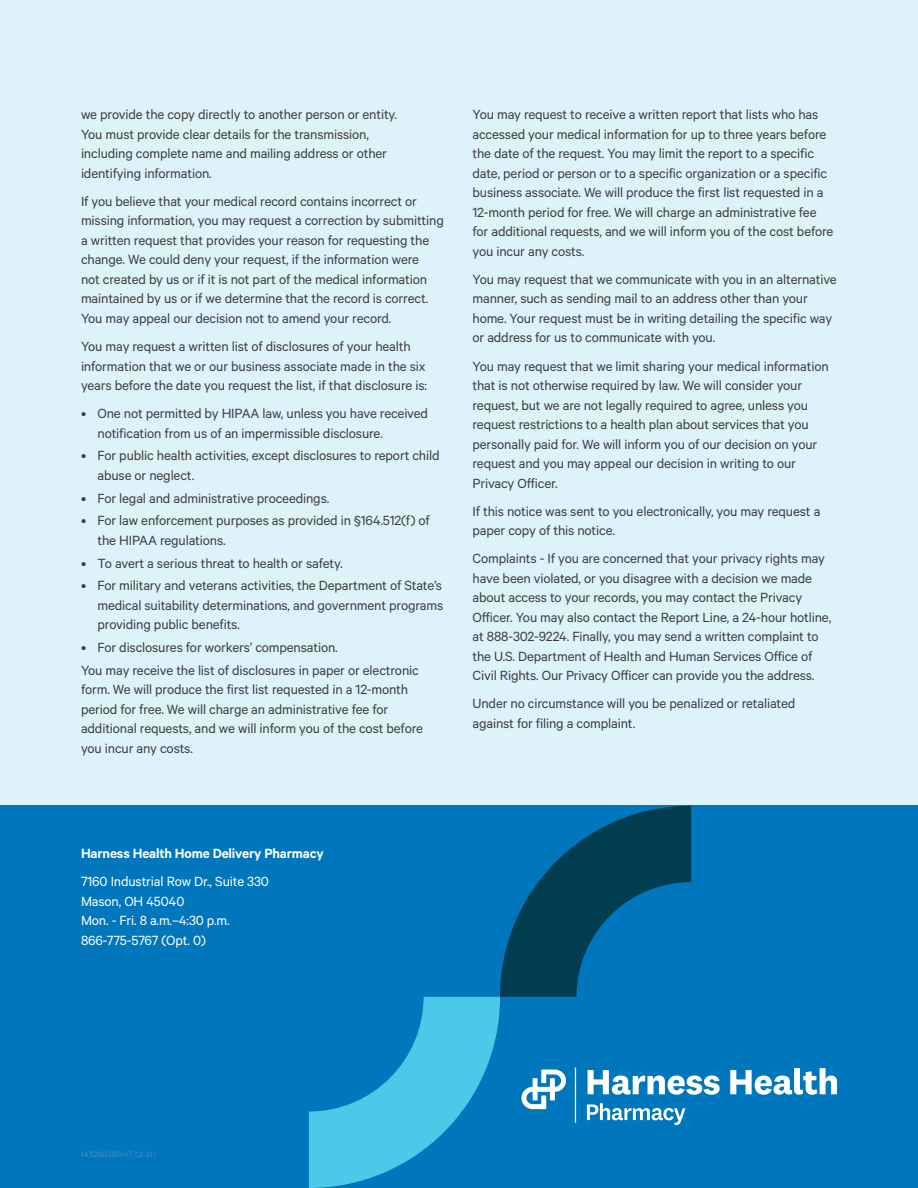
<style>
.page{position:relative;width:918px;height:1188px;background:#fff}
.page>*{position:absolute;margin:0;border:0;box-sizing:border-box;transform-origin:0 0}
.Right_Text{font:15px/19.5px "Calibre";letter-spacing:-.01em;color:#3e3e3f}
.Body_Bullets{font:15px/19.5px "Calibre";letter-spacing:-.01em;color:#3e3e3f}
.Right_Text-2{font:15px "Calibre";letter-spacing:-.01em;color:#fff}
.Right_Text-3{font:600 15px "Calibre";letter-spacing:-.01em;color:#fff}
.Form_number{font:300 7.5px "Gotham";color:#639dd2}
</style>
<div class="page">
<div style="left:0;top:0;width:918px;height:1120px;background:#ddf2f9"></div>
<div style="left:0;top:806px;width:918px;height:382px;background:#0077bd"></div>
<svg style="left:730px;top:1068px;width:107px;height:27px"></svg>
<svg style="left:309px;top:806px;width:411px;height:382px"></svg>
<p class="Right_Text" style="left:81px;top:104px;width:318px">we provide the copy directly to another person or entity.<br>You must provide clear details for the transmission, including complete name and mailing address or other identifying information.</p>
<p class="Right_Text" style="left:81px;top:191px;width:364px">If you believe that your medical record contains incorrect or missing information, you may request a correction by submitting a written request that provides your reason for requesting the change. We could deny your request, if the information were<br>not created by us or if it is not part of the medical information maintained by us or if we determine that the record is correct.<br>You may appeal our decision not to amend your record.</p>
<p class="Right_Text" style="left:81px;top:336px;width:348px">You may request a written list of disclosures of your health information that we or our business associate made in the six years before the date you request the list, if that disclosure is:</p>
<p class="Body_Bullets" style="left:98px;top:403px;width:332px;text-indent:-16px">• One not permitted by HIPAA law, unless you have received notification from us of an impermissible disclosure.</p>
<p class="Body_Bullets" style="left:98px;top:445px;width:344px;text-indent:-16px">• For public health activities, except disclosures to report child abuse or neglect.</p>
<p class="Body_Bullets" style="left:81px;top:488px;width:250px">• For legal and administrative proceedings.</p>
<p class="Body_Bullets" style="left:98px;top:510px;width:334px;text-indent:-16px">• For law enforcement purposes as provided in §164.512(f) of the HIPAA regulations.</p>
<p class="Body_Bullets" style="left:81px;top:553px;width:263px">• To avert a serious threat to health or safety.</p>
<p class="Body_Bullets" style="left:98px;top:575px;width:347px;text-align:justify;text-indent:-16px">• For military and veterans activities, the Department of State’s medical suitability determinations, and government programs providing public benefits.</p>
<p class="Body_Bullets" style="left:81px;top:637px;width:258px">• For disclosures for workers’ compensation.</p>
<p class="Right_Text" style="left:81px;top:660px;width:344px">You may receive the list of disclosures in paper or electronic form. We will produce the first list requested in a 12-month period for free. We will charge an administrative fee for additional requests, and we will inform you of the cost before you incur any costs.</p>
<p class="Right_Text" style="left:472px;top:104px;width:362px">You may request to receive a written report that lists who has accessed your medical information for up to three years before the date of the request. You may limit the report to a specific date, period or person or to a specific organization or a specific business associate. We will produce the first list requested in a 12-month period for free. We will charge an administrative fee for additional requests, and we will inform you of the cost before you incur any costs.</p>
<p class="Right_Text" style="left:472px;top:269px;width:366px">You may request that we communicate with you in an alternative manner, such as sending mail to an address other than your home. Your request must be in writing detailing the specific way or address for us to communicate with you.</p>
<p class="Right_Text" style="left:472px;top:356px;width:358px">You may request that we limit sharing your medical information that is not otherwise required by law. We will consider your request, but we are not legally required to agree, unless you request restrictions to a health plan about services that you personally paid for. We will inform you of our decision on your request and you may appeal our decision in writing to our Privacy Officer.</p>
<p class="Right_Text" style="left:472px;top:501px;width:349px">If this notice was sent to you electronically, you may request a paper copy of this notice.</p>
<p class="Right_Text" style="left:472px;top:548px;width:360px">Complaints - If you are concerned that your privacy rights may have been violated, or you disagree with a decision we made about access to your records, you may contact the Privacy Officer. You may also contact the Report Line, a 24-hour hotline, at 888-302-9224. Finally, you may send a written complaint to the U.S. Department of Health and Human Services Office of Civil Rights. Our Privacy Officer can provide you the address.</p>
<p class="Right_Text" style="left:472px;top:694px;width:324px">Under no circumstance will you be penalized or retaliated against for filing a complaint.</p>
<p class="Right_Text-3" style="left:81px;top:844px;width:244px">Harness Health Home Delivery Pharmacy</p>
<p class="Right_Text-2" style="left:81px;top:873px;width:189px">7160 Industrial Row Dr., Suite 330</p>
<p class="Right_Text-2" style="left:81px;top:892px;width:105px">Mason, OH 45040</p>
<p class="Right_Text-2" style="left:81px;top:912px;width:150px">Mon. - Fri. 8 a.m.–4:30 p.m.</p>
<p class="Right_Text-2" style="left:81px;top:931px;width:126px">866-775-5767 (Opt. 0)</p>
<p class="Form_number" style="left:81px;top:1149px;width:77px">14326B2BSHT (2-21)</p>
</div>
